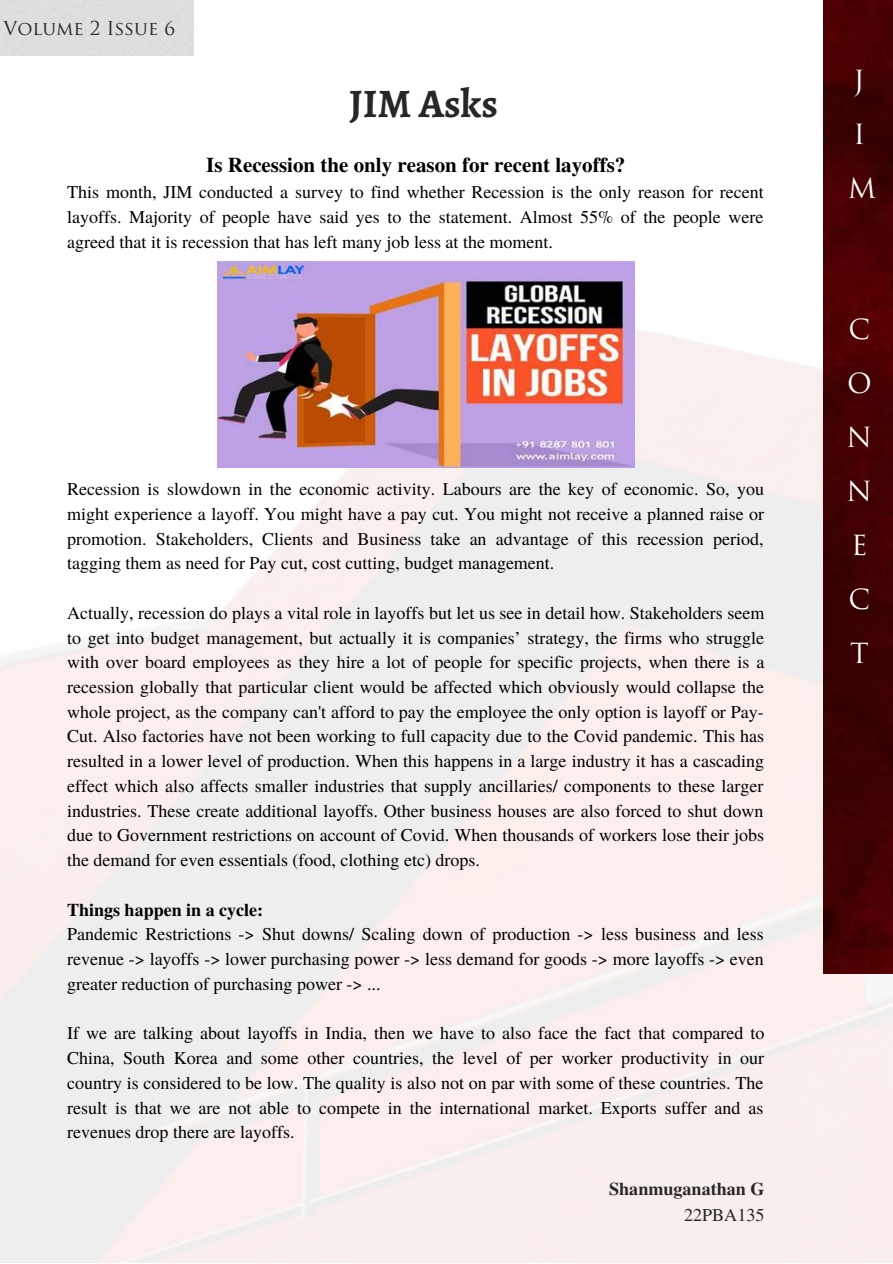
<style>
.page{position:relative;width:893px;height:1264px;background:#fff}
.page>*{position:absolute;margin:0;border:0;box-sizing:border-box;transform-origin:0 0}
.t1{font:700 40.5px "Alegreya";color:#272727}
.t2{font:27px/54px "Trajan Pro";color:#fffffe}
.t3{font:700 21px "Te X Gyre Termes";color:#000}
.t4{font:18.75px "Trajan Pro";color:#272727}
.t5{font:18px/24.8px "Te X Gyre Termes";color:#000;text-align:justify}
.t6{font:700 18px "Te X Gyre Termes";color:#000}
.t7{font:700 18px "Te X Gyre Termes";color:#272727}
.t8{font:18px "Te X Gyre Termes";color:#272727}
</style>
<div class="page">
<img style="left:0;top:261px;width:892px;height:1001px">
<img style="left:823px;top:0;width:69px;height:973px">
<img style="left:217px;top:262px;width:417px;height:205px">
<p class="t4" style="left:3px;top:21px;width:173px">Volume 2 Issue 6</p>
<h1 class="t1" style="left:349px;top:75px;width:150px">JIM Asks</h1>
<p class="t3" style="left:206px;top:149px;width:420px">Is Recession the only reason for recent layoffs?</p>
<p class="t5" style="left:67px;top:179px;width:698px">This month, JIM conducted a survey to find whether Recession is the only reason for recent layoffs. Majority of people have said yes to the statement. Almost 55% of the people were agreed that it is recession that has left many job less at the moment.</p>
<p class="t5" style="left:67px;top:475px;width:698px">Recession is slowdown in the economic activity. Labours are the key of economic. So, you might experience a layoff. You might have a pay cut. You might not receive a planned raise or promotion. Stakeholders, Clients and Business take an advantage of this recession period, tagging them as need for Pay cut, cost cutting, budget management.</p>
<p class="t5" style="left:67px;top:599px;width:698px">Actually, recession do plays a vital role in layoffs but let us see in detail how. Stakeholders seem to get into budget management, but actually it is companies’ strategy, the firms who struggle with over board employees as they hire a lot of people for specific projects, when there is a recession globally that particular client would be affected which obviously would collapse the whole project, as the company can't afford to pay the employee the only option is layoff or Pay-Cut. Also factories have not been working to full capacity due to the Covid pandemic. This has resulted in a lower level of production. When this happens in a large industry it has a cascading effect which also affects smaller industries that supply ancillaries/ components to these larger industries. These create additional layoffs. Other business houses are also forced to shut down due to Government restrictions on account of Covid. When thousands of workers lose their jobs the demand for even essentials (food, clothing etc) drops.</p>
<p class="t6" style="left:67px;top:895px;width:197px">Things happen in a cycle:</p>
<p class="t5" style="left:67px;top:921px;width:698px">Pandemic Restrictions -&gt; Shut downs/ Scaling down of production -&gt; less business and less revenue -&gt; layoffs -&gt; lower purchasing power -&gt; less demand for goods -&gt; more layoffs -&gt; even greater reduction of purchasing power -&gt; ...</p>
<p class="t5" style="left:67px;top:1020px;width:698px">If we are talking about layoffs in India, then we have to also face the fact that compared to China, South Korea and some other countries, the level of per worker productivity in our country is considered to be low. The quality is also not on par with some of these countries. The result is that we are not able to compete in the international market. Exports suffer and as revenues drop there are layoffs.</p>
<p class="t7" style="left:609px;top:1174px;width:157px">Shanmuganathan G</p>
<p class="t8" style="left:684px;top:1201px;width:82px">22PBA135</p>
<h2 class="t2" style="left:847px;top:57px;width:30px">J<br>I<br>M</h2>
<h2 class="t2" style="left:846px;top:305px;width:27px">C<br>O<br>N<br>N<br>E<br>C<br>T</h2>
</div>
